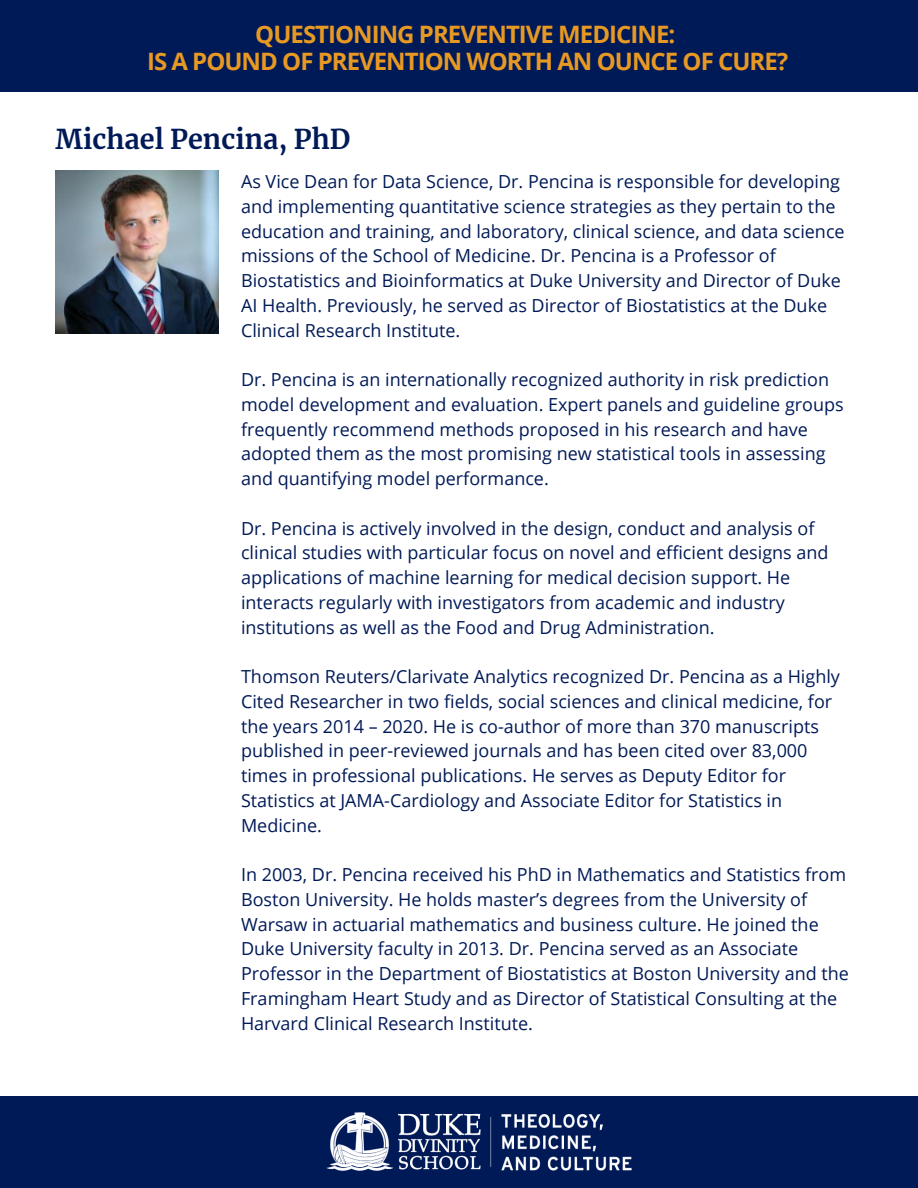
<style>
.page{position:relative;width:918px;height:1188px;background:#fff}
.page>*{position:absolute;margin:0;border:0;box-sizing:border-box;transform-origin:0 0}
.t1{font:700 27px "Merriweather";color:#001a57}
.t2{font:700 24px "Open Sans";letter-spacing:-.04em;color:#e89923}
.t3{font:18px/24.8px "Open Sans";color:#001a57}
</style>
<div class="page">
<div style="left:0;top:1096px;width:918px;height:92px;background:#001a57"></div>
<img style="left:326px;top:1112px;width:306px;height:59px">
<div style="left:0;top:0;width:918px;height:91px;background:#001a57"></div>
<img style="left:56px;top:171px;width:162px;height:162px">
<p class="t2" style="left:255px;top:18px;width:422px">QUESTIONING PREVENTIVE MEDICINE:</p>
<p class="t2" style="left:147px;top:45px;width:643px">IS A POUND OF PREVENTION WORTH AN OUNCE OF CURE?</p>
<p class="t1" style="left:56px;top:123px;width:296px">Michael Pencina, PhD</p>
<p class="t3" style="left:241px;top:169px;width:605px">As Vice Dean for Data Science, Dr. Pencina is responsible for developing and implementing quantitative science strategies as they pertain to the education and training, and laboratory, clinical science, and data science missions of the School of Medicine. Dr. Pencina is a Professor of Biostatistics and Bioinformatics at Duke University and Director of Duke AI Health. Previously, he served as Director of Biostatistics at the Duke Clinical Research Institute.</p>
<p class="t3" style="left:241px;top:367px;width:604px">Dr. Pencina is an internationally recognized authority in risk prediction model development and evaluation. Expert panels and guideline groups frequently recommend methods proposed in his research and have adopted them as the most promising new statistical tools in assessing and quantifying model performance.</p>
<p class="t3" style="left:241px;top:515px;width:589px">Dr. Pencina is actively involved in the design, conduct and analysis of clinical studies with particular focus on novel and efficient designs and applications of machine learning for medical decision support. He interacts regularly with investigators from academic and industry institutions as well as the Food and Drug Administration.</p>
<p class="t3" style="left:241px;top:664px;width:600px">Thomson Reuters/Clarivate Analytics recognized Dr. Pencina as a Highly Cited Researcher in two fields, social sciences and clinical medicine, for the years 2014 – 2020. He is co-author of more than 370 manuscripts published in peer-reviewed journals and has been cited over 83,000 times in professional publications. He serves as Deputy Editor for Statistics at JAMA-Cardiology and Associate Editor for Statistics in Medicine.</p>
<p class="t3" style="left:241px;top:862px;width:609px">In 2003, Dr. Pencina received his PhD in Mathematics and Statistics from Boston University. He holds master’s degrees from the University of Warsaw in actuarial mathematics and business culture. He joined the Duke University faculty in 2013. Dr. Pencina served as an Associate Professor in the Department of Biostatistics at Boston University and the Framingham Heart Study and as Director of Statistical Consulting at the Harvard Clinical Research Institute.</p>
</div>
